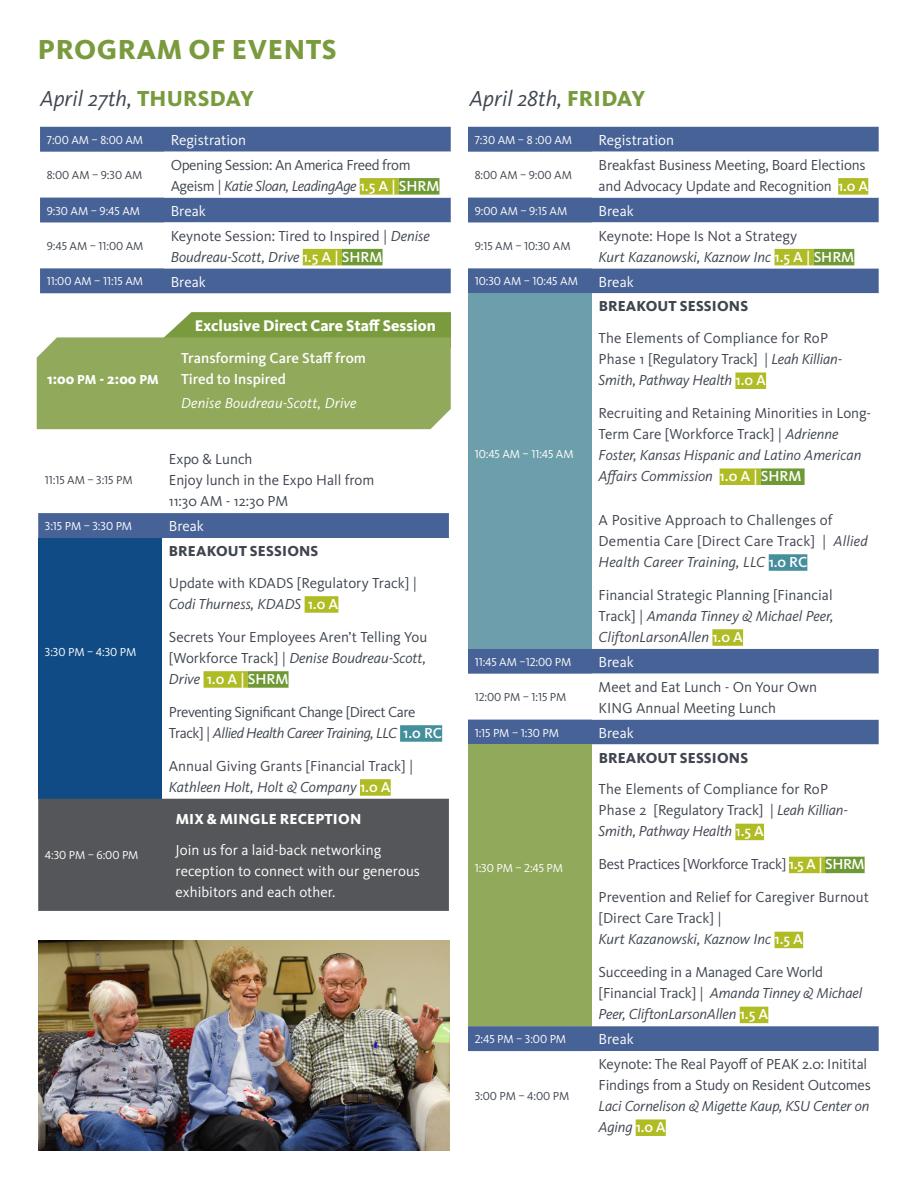
<style>
.page{position:relative;width:918px;height:1188px;background:#fff}
.page>*{position:absolute;margin:0;border:0;box-sizing:border-box;transform-origin:0 0}
.t1{font:800 28.5px "Kievit OT";letter-spacing:.02em;color:#799b3d}
.t2{font:italic 22.5px "Kievit OT";color:#3f454f}
.t3{font:800 16.05px "Kievit OT";color:#fff}
.t4{font:15px/21px "Kievit OT";color:#3f454f}
.t5{font:15px/21px "Kievit OT";color:#fff}
.t6{font:15px/21px "Kievit OT";letter-spacing:-.025em;color:#3f454f}
.t7{font:15px/21px "Kievit OT";letter-spacing:-.03em;color:#3f454f}
.t8{font:800 15px "Kievit OT";letter-spacing:.01em;color:#3f454f}
.t9{font:italic 15px/21px "Kievit OT";letter-spacing:-.01em;color:#3f454f}
.t10{font:500 15px/21px "Kievit OT";color:#fff}
.t11{font:italic 15px "Kievit OT";letter-spacing:.01em;color:#fff}
.t12{font:800 15px "Kievit OT";letter-spacing:.01em;color:#fff}
.t13{font:800 15px "Kievit OT";letter-spacing:.01em;color:#fff;scale:.96 1}
.t14{font:12px "Kievit OT";letter-spacing:-.01em;color:#fff}
.t15{font:12px "Kievit OT";letter-spacing:-.01em;color:#3f454f}
.s1{font-weight:800;font-style:normal;color:#799b3d}
.s2{font-style:italic}
.s3{font-weight:500;color:#fff}
.s4{font-size:13.5px}
.s5{font-weight:500;font-style:normal;color:#fff}
</style>
<div class="page">
<svg style="left:40px;top:127px;width:411px;height:166px;fill:#476296"></svg>
<svg style="left:164px;top:152px;width:287px;height:116px"></svg>
<div style="left:360px;top:178px;width:39px;height:17px;background:#afbc23"></div>
<div style="left:399px;top:178px;width:40px;height:17px;background:#6e9934"></div>
<div style="left:303px;top:249px;width:39px;height:16px;background:#afbc23"></div>
<div style="left:342px;top:249px;width:41px;height:16px;background:#6e9934"></div>
<div style="left:38px;top:513px;width:411px;height:25px;background:#476296"></div>
<div style="left:38px;top:538px;width:124px;height:261px;background:#114b86"></div>
<div style="left:38px;top:799px;width:411px;height:112px;background:#55565a"></div>
<div style="left:305px;top:596px;width:33px;height:17px;background:#afbc23"></div>
<div style="left:204px;top:671px;width:44px;height:17px;background:#afbc23"></div>
<div style="left:248px;top:671px;width:41px;height:17px;background:#6e9934"></div>
<div style="left:400px;top:725px;width:42px;height:17px;background:#458f9c"></div>
<div style="left:360px;top:779px;width:31px;height:17px;background:#afbc23"></div>
<img style="left:38px;top:941px;width:411px;height:209px">
<svg style="left:37px;top:312px;width:414px;height:117px;background:#96ae64"></svg>
<svg style="left:468px;top:127px;width:411px;height:924px;fill:#476296"></svg>
<svg style="left:592px;top:152px;width:287px;height:984px"></svg>
<div style="left:468px;top:293px;width:124px;height:356px;background:#6c9fab"></div>
<div style="left:468px;top:744px;width:124px;height:282px;background:#91a95b"></div>
<div style="left:838px;top:178px;width:30px;height:17px;background:#afbc23"></div>
<div style="left:775px;top:249px;width:39px;height:16px;background:#afbc23"></div>
<div style="left:814px;top:249px;width:40px;height:16px;background:#6e9934"></div>
<div style="left:735px;top:372px;width:31px;height:17px;background:#afbc23"></div>
<div style="left:720px;top:468px;width:41px;height:17px;background:#afbc23"></div>
<div style="left:761px;top:468px;width:44px;height:17px;background:#6e9934"></div>
<div style="left:769px;top:554px;width:38px;height:17px;background:#458f9c"></div>
<div style="left:712px;top:629px;width:31px;height:17px;background:#afbc23"></div>
<div style="left:735px;top:824px;width:29px;height:16px;background:#afbc23"></div>
<div style="left:789px;top:857px;width:36px;height:16px;background:#afbc23"></div>
<div style="left:825px;top:857px;width:40px;height:16px;background:#6e9934"></div>
<div style="left:775px;top:932px;width:28px;height:16px;background:#afbc23"></div>
<div style="left:740px;top:1007px;width:28px;height:16px;background:#afbc23"></div>
<div style="left:636px;top:1119px;width:30px;height:17px;background:#afbc23"></div>
<h1 class="t1" style="left:38px;top:33px;width:300px">PROGRAM OF EVENTS</h1>
<h2 class="t2" style="left:40px;top:85px;width:215px">April 27th, <span class="s1">THURSDAY</span></h2>
<h2 class="t2" style="left:470px;top:85px;width:177px">April 28th, <span class="s1">FRIDAY</span></h2>
<p class="t14" style="left:47px;top:133px;width:98px">7:00 AM – 8:00 AM</p>
<p class="t5" style="left:171px;top:130px;width:77px">Registration</p>
<p class="t15" style="left:47px;top:168px;width:97px">8:00 AM – 9:30 AM</p>
<p class="t6" style="left:171px;top:155px;width:270px">Opening Session: An America Freed from<br>Ageism | <span class="s2">Katie Sloan, LeadingAge</span> <span class="s3">1.5 A | SHRM</span></p>
<p class="t14" style="left:47px;top:204px;width:95px">9:30 AM – 9:45 AM</p>
<p class="t5" style="left:171px;top:200px;width:37px">Break</p>
<p class="t15" style="left:47px;top:239px;width:98px">9:45 AM – 11:00 AM</p>
<p class="t4" style="left:171px;top:225px;width:261px">Keynote Session: Tired to Inspired | <span class="s2">Denise<br>Boudreau-Scott, Drive</span> <span class="s3">1.5 A | SHRM</span></p>
<p class="t14" style="left:47px;top:275px;width:98px">11:00 AM – 11:15 AM</p>
<p class="t5" style="left:171px;top:271px;width:37px">Break</p>
<p class="t13" style="left:47px;top:371px;width:118px">1:00 <span class="s4">PM</span> - 2:00 <span class="s4">PM</span></p>
<p class="t3" style="left:195px;top:316px;width:242px">Exclusive Direct Care Staff Session</p>
<p class="t10" style="left:181px;top:348px;width:186px">Transforming Care Staff from<br>Tired to Inspired</p>
<p class="t11" style="left:181px;top:395px;width:177px">Denise Boudreau-Scott, Drive</p>
<p class="t15" style="left:45px;top:474px;width:89px">11:15 AM – 3:15 PM</p>
<p class="t4" style="left:169px;top:449px;width:207px">Expo &amp; Lunch<br>Enjoy lunch in the Expo Hall from<br>11:30 AM - 12:30 PM</p>
<p class="t14" style="left:45px;top:519px;width:89px">3:15 PM – 3:30 PM</p>
<p class="t5" style="left:169px;top:516px;width:37px">Break</p>
<p class="t14" style="left:45px;top:645px;width:93px">3:30 PM – 4:30 PM</p>
<p class="t14" style="left:45px;top:849px;width:95px">4:30 PM – 6:00 PM</p>
<p class="t8" style="left:169px;top:542px;width:151px">BREAKOUT SESSIONS</p>
<p class="t4" style="left:169px;top:573px;width:250px">Update with KDADS [Regulatory Track] |<br><span class="s2">Codi Thurness, KDADS</span> <span class="s3">1.0 A</span></p>
<p class="t4" style="left:169px;top:627px;width:260px;text-align:justify">Secrets Your Employees Aren’t Telling You [Workforce Track] | <span class="s2">Denise Boudreau-Scott, Drive</span> <span class="s3">1.0 A | SHRM</span></p>
<p class="t7" style="left:169px;top:702px;width:275px">Preventing Significant Change [Direct Care<br>Track] | <span class="s2">Allied Health Career Training, LLC</span> <span class="s3">1.0 RC</span></p>
<p class="t4" style="left:169px;top:756px;width:246px">Annual Giving Grants [Financial Track] |<br><span class="s2">Kathleen Holt, Holt &amp; Company</span> <span class="s3">1.0 A</span></p>
<p class="t12" style="left:176px;top:810px;width:187px">MIX &amp; MINGLE RECEPTION</p>
<p class="t5" style="left:176px;top:840px;width:246px">Join us for a laid-back networking reception to connect with our generous exhibitors and each other.</p>
<p class="t14" style="left:475px;top:133px;width:99px">7:30 AM – 8 :00 AM</p>
<p class="t5" style="left:599px;top:130px;width:77px">Registration</p>
<p class="t15" style="left:475px;top:168px;width:99px">8:00 AM – 9:00 AM</p>
<p class="t4" style="left:599px;top:155px;width:271px">Breakfast Business Meeting, Board Elections and Advocacy Update and Recognition <span class="s3">1.0 A</span></p>
<p class="t14" style="left:475px;top:204px;width:94px">9:00 AM – 9:15 AM</p>
<p class="t5" style="left:599px;top:200px;width:37px">Break</p>
<p class="t15" style="left:475px;top:239px;width:97px">9:15 AM – 10:30 AM</p>
<p class="t4" style="left:599px;top:225px;width:257px">Keynote: Hope Is Not a Strategy<br><span class="s2">Kurt Kazanowski, Kaznow Inc</span> <span class="s3">1.5 A | SHRM</span></p>
<p class="t14" style="left:475px;top:275px;width:105px">10:30 AM – 10:45 AM</p>
<p class="t5" style="left:599px;top:271px;width:37px">Break</p>
<p class="t14" style="left:475px;top:447px;width:100px">10:45 AM – 11:45 AM</p>
<p class="t8" style="left:599px;top:298px;width:151px">BREAKOUT SESSIONS</p>
<p class="t4" style="left:599px;top:328px;width:245px">The Elements of Compliance for RoP<br>Phase 1 [Regulatory Track] | <span class="s2">Leah Killian-<br>Smith, Pathway Health</span> <span class="s3">1.0 A</span></p>
<p class="t4" style="left:599px;top:403px;width:274px">Recruiting and Retaining Minorities in Long-Term Care [Workforce Track] | <span class="s2">Adrienne Foster, Kansas Hispanic and Latino American Affairs Commission</span> <span class="s3">1.0 A | SHRM</span></p>
<p class="t4" style="left:599px;top:510px;width:270px">A Positive Approach to Challenges of<br>Dementia Care [Direct Care Track] | <span class="s2">Allied<br>Health Career Training, LLC</span> <span class="s3">1.0 RC</span></p>
<p class="t4" style="left:599px;top:585px;width:236px;text-align:justify">Financial Strategic Planning [Financial Track] | <span class="s2">Amanda Tinney &amp; Michael Peer, CliftonLarsonAllen</span> <span class="s3">1.0 A</span></p>
<p class="t14" style="left:475px;top:655px;width:98px">11:45 AM –12:00 PM</p>
<p class="t5" style="left:599px;top:652px;width:37px">Break</p>
<p class="t15" style="left:475px;top:690px;width:93px">12:00 PM – 1:15 PM</p>
<p class="t4" style="left:599px;top:677px;width:220px">Meet and Eat Lunch - On Your Own<br>KING Annual Meeting Lunch</p>
<p class="t14" style="left:475px;top:726px;width:86px">1:15 PM – 1:30 PM</p>
<p class="t5" style="left:599px;top:722px;width:37px">Break</p>
<p class="t14" style="left:475px;top:862px;width:90px">1:30 PM – 2:45 PM</p>
<p class="t8" style="left:599px;top:749px;width:151px">BREAKOUT SESSIONS</p>
<p class="t4" style="left:599px;top:779px;width:251px">The Elements of Compliance for RoP<br>Phase 2 [Regulatory Track] | <span class="s2">Leah Killian-<br>Smith, Pathway Health</span> <span class="s3">1.5 A</span></p>
<p class="t6" style="left:599px;top:854px;width:267px">Best Practices [Workforce Track] <span class="s3">1.5 A | SHRM</span></p>
<p class="t4" style="left:599px;top:887px;width:272px">Prevention and Relief for Caregiver Burnout [Direct Care Track] |<br><span class="s2">Kurt Kazanowski, Kaznow Inc</span> <span class="s3">1.5 A</span></p>
<p class="t4" style="left:599px;top:962px;width:265px">Succeeding in a Managed Care World [Financial Track] | <span class="s2">Amanda Tinney &amp; Michael<br>Peer, CliftonLarsonAllen</span> <span class="s3">1.5 A</span></p>
<p class="t14" style="left:475px;top:1032px;width:93px">2:45 PM – 3:00 PM</p>
<p class="t5" style="left:599px;top:1029px;width:37px">Break</p>
<p class="t15" style="left:475px;top:1089px;width:96px">3:00 PM – 4:00 PM</p>
<p class="t4" style="left:599px;top:1054px;width:274px">Keynote: The Real Payoff of PEAK 2.0: Initital<br>Findings from a Study on Resident Outcomes</p>
<p class="t9" style="left:599px;top:1096px;width:273px">Laci Cornelison &amp; Migette Kaup, KSU Center on<br>Aging <span class="s5">1.0 A</span></p>
</div>
